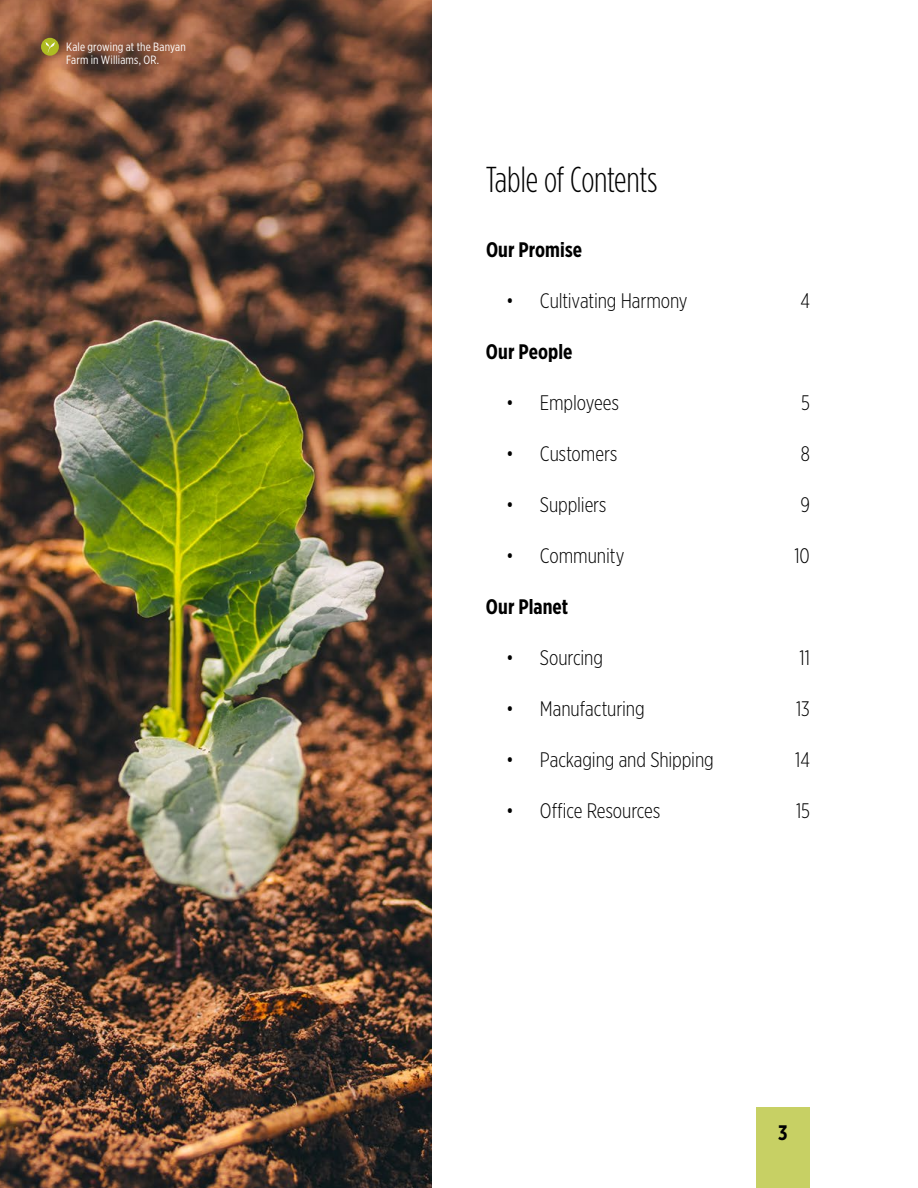
<style>
.page{position:relative;width:918px;height:1188px;background:#fff}
.page>*{position:absolute;margin:0;border:0;box-sizing:border-box;transform-origin:0 0}
.t1{font:300 36px "Gotham Condensed";letter-spacing:-.01em;color:#000}
.t2{font:300 21px "Gotham X Narrow";letter-spacing:-.005em;color:#000}
.t3{font:700 21px "Gotham X Narrow";letter-spacing:.005em;color:#000}
.t4{font:700 21px "Gotham X Narrow";color:#000101}
.t5{font:12px/13.5px "Gotham X Narrow";letter-spacing:.015em;color:#fff}
</style>
<div class="page">
<div style="left:756px;top:1107px;width:54px;height:81px;background:#c7d064"></div>
<img style="left:0;top:0;width:432px;height:1188px">
<div style="left:41px;top:38px;width:18px;height:18px;background:#afbc22;border-radius:50%"></div>
<svg style="left:45px;top:42px;width:10px;height:11px"></svg>
<p class="t5" style="left:66px;top:40px;width:121px">Kale growing at the Banyan<br>Farm in Williams, OR.</p>
<h1 class="t1" style="left:486px;top:161px;width:173px">Table of Contents</h1>
<p class="t3" style="left:486px;top:237px;width:98px">Our Promise</p>
<p class="t2" style="left:506px;top:288px;width:183px">• Cultivating Harmony</p>
<p class="t2" style="left:800px;top:288px;width:11px">4</p>
<p class="t3" style="left:486px;top:339px;width:88px">Our People</p>
<p class="t2" style="left:506px;top:390px;width:114px">• Employees</p>
<p class="t2" style="left:801px;top:390px;width:10px">5</p>
<p class="t2" style="left:506px;top:441px;width:112px">• Customers</p>
<p class="t2" style="left:801px;top:441px;width:11px">8</p>
<p class="t2" style="left:506px;top:492px;width:102px">• Suppliers</p>
<p class="t2" style="left:800px;top:492px;width:11px">9</p>
<p class="t2" style="left:506px;top:543px;width:120px">• Community</p>
<p class="t2" style="left:794px;top:543px;width:17px">10</p>
<p class="t3" style="left:486px;top:594px;width:84px">Our Planet</p>
<p class="t2" style="left:506px;top:645px;width:98px">• Sourcing</p>
<p class="t2" style="left:800px;top:645px;width:12px">11</p>
<p class="t2" style="left:506px;top:696px;width:140px">• Manufacturing</p>
<p class="t2" style="left:796px;top:696px;width:15px">13</p>
<p class="t2" style="left:506px;top:747px;width:209px">• Packaging and Shipping</p>
<p class="t2" style="left:795px;top:747px;width:16px">14</p>
<p class="t2" style="left:506px;top:798px;width:155px">• Office Resources</p>
<p class="t2" style="left:796px;top:798px;width:15px">15</p>
<p class="t4" style="left:778px;top:1120px;width:11px">3</p>
</div>
